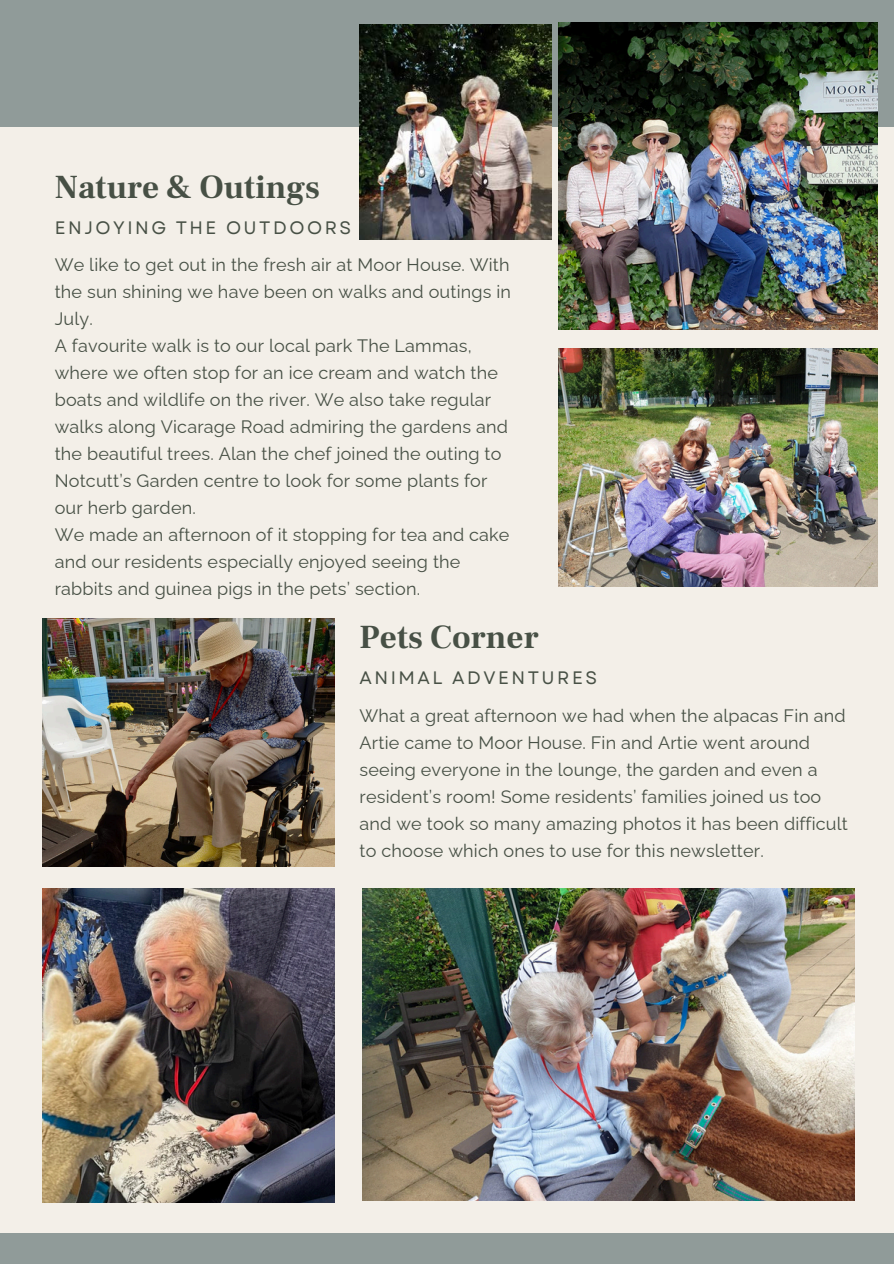
<style>
.page{position:relative;width:894px;height:1264px;background:#fff}
.page>*{position:absolute;margin:0;border:0;box-sizing:border-box;transform-origin:0 0}
.t1{font:700 33px "Frank Ruhl Libre";color:#475045}
.t2{font:18px/27px "Raleway";letter-spacing:.01em;color:#475045}
.t3{font:18px "Garet";letter-spacing:.14em;color:#475045}
</style>
<div class="page">
<div style="left:0;top:0;width:893px;height:1263px;background:#f3efe8"></div>
<div style="left:0;top:0;width:893px;height:127px;background:#909b99"></div>
<div style="left:0;top:1232px;width:893px;height:31px;background:#909b99"></div>
<img style="left:362px;top:888px;width:491px;height:312px">
<img style="left:43px;top:619px;width:291px;height:247px">
<img style="left:43px;top:888px;width:291px;height:314px">
<img style="left:559px;top:23px;width:318px;height:307px">
<img style="left:559px;top:348px;width:318px;height:238px">
<img style="left:359px;top:25px;width:192px;height:215px">
<h2 class="t1" style="left:55px;top:166px;width:266px">Nature &amp; Outings</h2>
<h1 class="t3" style="left:55px;top:214px;width:298px">ENJOYING THE OUTDOORS</h1>
<p class="t2" style="left:55px;top:251px;width:457px;text-align:justify">We like to get out in the fresh air at Moor House. With the sun shining we have been on walks and outings in July.</p>
<p class="t2" style="left:55px;top:332px;width:454px">A favourite walk is to our local park The Lammas, where we often stop for an ice cream and watch the boats and wildlife on the river. We also take regular walks along Vicarage Road admiring the gardens and the beautiful trees. Alan the chef joined the outing to Notcutt’s Garden centre to look for some plants for our herb garden.</p>
<p class="t2" style="left:55px;top:521px;width:456px">We made an afternoon of it stopping for tea and cake and our residents especially enjoyed seeing the rabbits and guinea pigs in the pets’ section.</p>
<p class="t1" style="left:359px;top:616px;width:180px">Pets Corner</p>
<p class="t3" style="left:359px;top:664px;width:239px">ANIMAL ADVENTURES</p>
<p class="t2" style="left:359px;top:701px;width:489px">What a great afternoon we had when the alpacas Fin and Artie came to Moor House. Fin and Artie went around seeing everyone in the lounge, the garden and even a resident’s room! Some residents’ families joined us too and we took so many amazing photos it has been difficult to choose which ones to use for this newsletter.</p>
</div>
